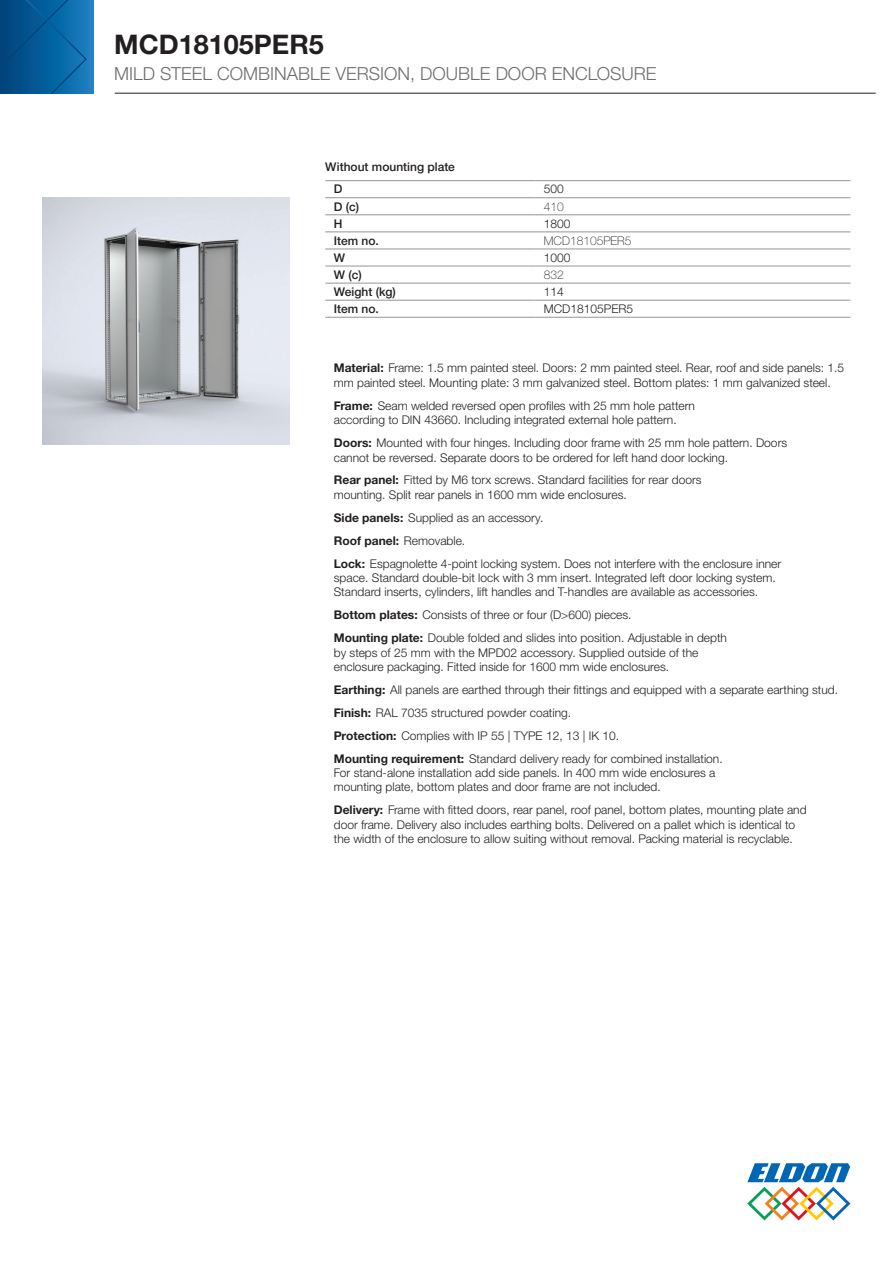
<style>
.page{position:relative;width:893px;height:1263px;background:#fff}
.page>*{position:absolute;margin:0;border:0;box-sizing:border-box;transform-origin:0 0}
.t1{font:700 27px "Helvetica Neue LTW1 G";color:#231f20}
.t2{font:300 18px "Helvetica Neue LTW1 G";color:#6c6d70}
.t3{font:300 12px/14.4px "Helvetica Neue LTW1 G";color:#231f20}
.t4{font:500 12px/22.5px "Helvetica Neue LTW1 G";color:#231f20}
.t5{font:100 12px "Helvetica Neue LTW1 G";color:#231f20}
.s1{font-weight:700}
</style>
<div class="page">
<svg style="left:747px;top:1163px;width:103px;height:57px"></svg>
<div style="left:0;top:0;width:93px;height:94px;background:#2380c2"></div>
<svg style="left:0;top:0;width:87px;height:94px;background:#065d99"></svg>
<hr style="left:115px;top:93px;width:761px;height:1px;background:#231f20">
<hr style="left:325px;top:180px;width:210px;height:1px;background:#939598">
<hr style="left:535px;top:180px;width:315px;height:1px;background:#939598">
<hr style="left:325px;top:197px;width:210px;height:1px;background:#939598">
<hr style="left:535px;top:197px;width:315px;height:1px;background:#939598">
<hr style="left:325px;top:215px;width:210px;height:1px;background:#939598">
<hr style="left:535px;top:215px;width:315px;height:1px;background:#939598">
<hr style="left:325px;top:232px;width:210px;height:1px;background:#939598">
<hr style="left:535px;top:232px;width:315px;height:1px;background:#939598">
<hr style="left:325px;top:249px;width:210px;height:1px;background:#939598">
<hr style="left:535px;top:249px;width:315px;height:1px;background:#939598">
<hr style="left:325px;top:266px;width:210px;height:1px;background:#939598">
<hr style="left:535px;top:266px;width:315px;height:1px;background:#939598">
<hr style="left:325px;top:283px;width:210px;height:1px;background:#939598">
<hr style="left:535px;top:283px;width:315px;height:1px;background:#939598">
<hr style="left:325px;top:300px;width:210px;height:1px;background:#939598">
<hr style="left:325px;top:317px;width:210px;height:1px;background:#939598">
<hr style="left:535px;top:300px;width:315px;height:1px;background:#939598">
<hr style="left:535px;top:317px;width:315px;height:1px;background:#939598">
<img style="left:43px;top:198px;width:246px;height:246px">
<h1 class="t1" style="left:114px;top:28px;width:211px">MCD18105PER5</h1>
<h2 class="t2" style="left:114px;top:63px;width:544px">Mild steel combinable version, double door enclosure</h2>
<p class="t4" style="left:334px;top:156px;width:123px;text-indent:-9px">Without mounting plate<br>D</p>
<p class="t3" style="left:544px;top:182px;width:22px">500</p>
<p class="t4" style="left:334px;top:195px;width:27px">D (c)</p>
<p class="t5" style="left:544px;top:199px;width:22px">410</p>
<p class="t4" style="left:334px;top:212px;width:10px">H</p>
<p class="t3" style="left:544px;top:216px;width:28px">1800</p>
<p class="t4" style="left:334px;top:229px;width:47px">Item no.</p>
<p class="t5" style="left:544px;top:233px;width:89px">MCD18105PER5</p>
<p class="t4" style="left:334px;top:246px;width:13px">W</p>
<p class="t3" style="left:544px;top:250px;width:28px">1000</p>
<p class="t4" style="left:334px;top:263px;width:30px">W (c)</p>
<p class="t5" style="left:544px;top:267px;width:22px">832</p>
<p class="t4" style="left:334px;top:280px;width:64px">Weight (kg)</p>
<p class="t3" style="left:544px;top:284px;width:22px">114</p>
<p class="t4" style="left:334px;top:297px;width:47px">Item no.</p>
<p class="t3" style="left:544px;top:301px;width:91px">MCD18105PER5</p>
<p class="t3" style="left:334px;top:361px;width:512px"><span class="s1">Material:</span> Frame: 1.5 mm painted steel. Doors: 2 mm painted steel. Rear, roof and side panels: 1.5 mm painted steel. Mounting plate: 3 mm galvanized steel. Bottom plates: 1 mm galvanized steel.</p>
<p class="t3" style="left:334px;top:398px;width:363px"><span class="s1">Frame:</span> Seam welded reversed open profiles with 25 mm hole pattern according to DIN 43660. Including integrated external hole pattern.</p>
<p class="t3" style="left:334px;top:436px;width:455px"><span class="s1">Doors:</span> Mounted with four hinges. Including door frame with 25 mm hole pattern. Doors cannot be reversed. Separate doors to be ordered for left hand door locking.</p>
<p class="t3" style="left:334px;top:473px;width:369px"><span class="s1">Rear panel:</span> Fitted by M6 torx screws. Standard facilities for rear doors mounting. Split rear panels in 1600 mm wide enclosures.</p>
<p class="t3" style="left:334px;top:506px;width:449px;line-height:23px"><span class="s1">Side panels:</span> Supplied as an accessory.<br><span class="s1">Roof panel:</span> Removable.<br><span class="s1">Lock:</span> Espagnolette 4-point locking system. Does not interfere with the enclosure inner</p>
<p class="t3" style="left:334px;top:570px;width:444px">space. Standard double-bit lock with 3 mm insert. Integrated left door locking system.<br>Standard inserts, cylinders, lift handles and T-handles are available as accessories.</p>
<p class="t3" style="left:334px;top:603px;width:395px;line-height:23px"><span class="s1">Bottom plates:</span> Consists of three or four (D&gt;600) pieces.<br><span class="s1">Mounting plate:</span> Double folded and slides into position. Adjustable in depth</p>
<p class="t3" style="left:334px;top:645px;width:366px">by steps of 25 mm with the MPD02 accessory. Supplied outside of the enclosure packaging. Fitted inside for 1600 mm wide enclosures.</p>
<p class="t3" style="left:334px;top:678px;width:506px;line-height:23px"><span class="s1">Earthing:</span> All panels are earthed through their fittings and equipped with a separate earthing stud.<br><span class="s1">Finish:</span> RAL 7035 structured powder coating.<br><span class="s1">Protection:</span> Complies with IP 55 | TYPE 12, 13 | IK 10.<br><span class="s1">Mounting requirement:</span> Standard delivery ready for combined installation.</p>
<p class="t3" style="left:334px;top:765px;width:383px">For stand-alone installation add side panels. In 400 mm wide enclosures a mounting plate, bottom plates and door frame are not included.</p>
<p class="t3" style="left:334px;top:803px;width:474px"><span class="s1">Delivery:</span> Frame with fitted doors, rear panel, roof panel, bottom plates, mounting plate and door frame. Delivery also includes earthing bolts. Delivered on a pallet which is identical to the width of the enclosure to allow suiting without removal. Packing material is recyclable.</p>
</div>
